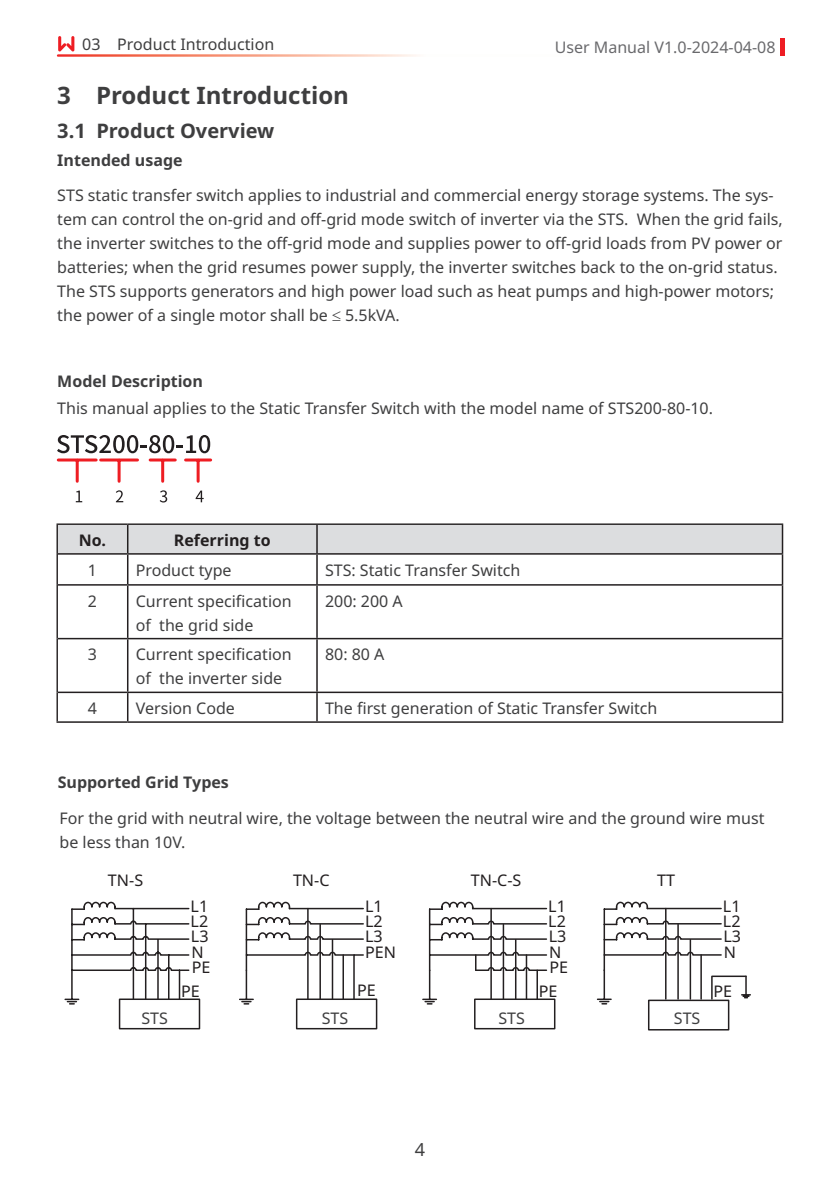
<style>
.page{position:relative;width:840px;height:1191px;background:#fff}
.page>*{position:absolute;margin:0;border:0;box-sizing:border-box;transform-origin:0 0}
.一级标题{font:700 24px "Noto Sans";color:#3e3e3f}
.二级标题{font:700 20px "Noto Sans";color:#3e3e3f}
.t1{font:18px "Noto Sans";color:#3e3e3f}
.章{font:16px/24px "Noto Sans";color:#3e3e3f}
.t2{font:16px/15.2px "Noto Sans";color:#231f20}
.t3{font:700 16px "Noto Sans";color:#3e3e3f}
.t4{font:16px "Noto Sans";color:#69696c}
.t5{font:700 16px "Noto Sans";color:#231f20}
</style>
<div class="page">
<svg style="left:780px;top:38px;width:3px;height:18px"></svg>
<svg style="left:58px;top:36px;width:16px;height:15px"></svg>
<hr style="left:127px;top:554px;width:1px;height:30px;background:#231f20">
<hr style="left:316px;top:554px;width:1px;height:30px;background:#231f20">
<hr style="left:781px;top:554px;width:1px;height:30px;background:#231f20">
<hr style="left:58px;top:584px;width:70px;height:1px;background:#231f20">
<hr style="left:128px;top:584px;width:189px;height:1px;background:#231f20">
<hr style="left:127px;top:585px;width:1px;height:53px;background:#231f20">
<hr style="left:317px;top:584px;width:465px;height:1px;background:#231f20">
<hr style="left:316px;top:585px;width:1px;height:53px;background:#231f20">
<hr style="left:781px;top:585px;width:1px;height:53px;background:#231f20">
<hr style="left:58px;top:638px;width:70px;height:1px;background:#231f20">
<hr style="left:128px;top:638px;width:189px;height:1px;background:#231f20">
<hr style="left:127px;top:639px;width:1px;height:52px;background:#231f20">
<hr style="left:317px;top:638px;width:465px;height:1px;background:#231f20">
<hr style="left:316px;top:639px;width:1px;height:52px;background:#231f20">
<hr style="left:781px;top:639px;width:1px;height:52px;background:#231f20">
<hr style="left:58px;top:691px;width:70px;height:2px;background:#231f20">
<hr style="left:128px;top:691px;width:189px;height:2px;background:#231f20">
<svg style="left:127px;top:693px;width:1px;height:28px"></svg>
<hr style="left:317px;top:691px;width:465px;height:2px;background:#231f20">
<svg style="left:316px;top:693px;width:1px;height:28px"></svg>
<svg style="left:781px;top:693px;width:1px;height:28px"></svg>
<hr style="left:56px;top:721px;width:72px;height:2px;background:#231f20">
<hr style="left:128px;top:721px;width:189px;height:2px;background:#231f20">
<hr style="left:317px;top:721px;width:465px;height:2px;background:#231f20">
<hr style="left:56px;top:523px;width:72px;height:2px;background:#231f20">
<hr style="left:56px;top:525px;width:2px;height:29px;background:#231f20">
<hr style="left:128px;top:523px;width:189px;height:2px;background:#231f20">
<hr style="left:317px;top:523px;width:465px;height:2px;background:#231f20">
<div style="left:57px;top:524px;width:725px;height:30px;background:#dcdddf"></div>
<hr style="left:58px;top:553px;width:70px;height:1px;background:#231f20">
<hr style="left:128px;top:553px;width:189px;height:1px;background:#231f20">
<hr style="left:317px;top:553px;width:465px;height:1px;background:#231f20">
<hr style="left:56px;top:554px;width:2px;height:31px;background:#231f20">
<hr style="left:56px;top:585px;width:2px;height:53px;background:#231f20">
<hr style="left:56px;top:638px;width:2px;height:54px;background:#231f20">
<hr style="left:56px;top:692px;width:2px;height:29px;background:#231f20">
<svg style="left:64px;top:901px;width:126px;height:104px"></svg>
<div style="left:119px;top:998px;width:81px;height:31px;border:2px solid #231f20"></div>
<svg style="left:239px;top:901px;width:125px;height:104px"></svg>
<div style="left:296px;top:998px;width:81px;height:31px;border:2px solid #231f20"></div>
<svg style="left:422px;top:901px;width:327px;height:129px"></svg>
<div style="left:647px;top:999px;width:82px;height:31px;border:2px solid #231f20"></div>
<svg style="left:57px;top:435px;width:153px;height:18px"></svg>
<hr style="left:58px;top:458px;width:38px;height:3px;background:#ee1d23">
<hr style="left:76px;top:460px;width:3px;height:21px;background:#ee1d23">
<svg style="left:76px;top:490px;width:6px;height:12px"></svg>
<svg style="left:116px;top:490px;width:7px;height:12px"></svg>
<hr style="left:185px;top:458px;width:25px;height:3px;background:#ee1d23">
<hr style="left:196px;top:460px;width:3px;height:21px;background:#ee1d23">
<svg style="left:160px;top:490px;width:7px;height:12px"></svg>
<svg style="left:195px;top:490px;width:8px;height:12px"></svg>
<hr style="left:150px;top:458px;width:25px;height:3px;background:#ee1d23">
<hr style="left:161px;top:460px;width:3px;height:21px;background:#ee1d23">
<hr style="left:101px;top:458px;width:36px;height:3px;background:#ee1d23">
<hr style="left:117px;top:460px;width:3px;height:21px;background:#ee1d23">
<p class="章" style="left:82px;top:32px;width:193px">03 Product Introduction</p>
<p class="t4" style="left:554px;top:36px;width:222px">User Manual V1.0-2024-04-08</p>
<p class="一级标题" style="left:57px;top:78px;width:293px">3 Product Introduction</p>
<p class="二级标题" style="left:57px;top:116px;width:218px">3.1 Product Overview</p>
<p class="t3" style="left:57px;top:149px;width:127px">Intended usage</p>
<p class="章" style="left:57px;top:184px;width:726px">STS static transfer switch applies to industrial and commercial energy storage systems. The sys&shy;tem can control the on-grid and off-grid mode switch of inverter via the STS. When the grid fails, the inverter switches to the off-grid mode and supplies power to off-grid loads from PV power or batteries; when the grid resumes power supply, the inverter switches back to the on-grid status.</p>
<p class="章" style="left:57px;top:280px;width:717px">The STS supports generators and high power load such as heat pumps and high-power motors; the power of a single motor shall be ≤ 5.5kVA.</p>
<p class="t3" style="left:57px;top:370px;width:147px">Model Description</p>
<p class="章" style="left:57px;top:396px;width:657px">This manual applies to the Static Transfer Switch with the model name of STS200-80-10.</p>
<p class="t5" style="left:79px;top:529px;width:29px">No.</p>
<p class="t5" style="left:174px;top:529px;width:98px">Referring to</p>
<p class="章" style="left:88px;top:558px;width:11px">1</p>
<p class="章" style="left:136px;top:558px;width:97px">Product type</p>
<p class="章" style="left:325px;top:558px;width:197px">STS: Static Transfer Switch</p>
<p class="章" style="left:88px;top:589px;width:11px">2</p>
<p class="章" style="left:136px;top:589px;width:157px">Current specification of the grid side</p>
<p class="章" style="left:325px;top:589px;width:79px">200: 200 A</p>
<p class="章" style="left:88px;top:643px;width:11px">3</p>
<p class="章" style="left:136px;top:643px;width:157px">Current specification of the inverter side</p>
<p class="章" style="left:325px;top:643px;width:61px">80: 80 A</p>
<p class="章" style="left:88px;top:696px;width:11px">4</p>
<p class="章" style="left:136px;top:696px;width:101px">Version Code</p>
<p class="章" style="left:325px;top:696px;width:334px">The first generation of Static Transfer Switch</p>
<p class="t3" style="left:58px;top:771px;width:173px">Supported Grid Types</p>
<p class="章" style="left:60px;top:806px;width:706px">For the grid with neutral wire, the voltage between the neutral wire and the ground wire must be less than 10V.</p>
<p class="t2" style="left:108px;top:873px;width:37px">TN-S</p>
<p class="t2" style="left:190px;top:899px;width:21px">L1<br>L2<br>L3<br>N<br>PE</p>
<p class="t2" style="left:181px;top:984px;width:20px">PE</p>
<p class="t2" style="left:293px;top:873px;width:38px">TN-C</p>
<p class="t2" style="left:365px;top:899px;width:32px">L1<br>L2<br>L3<br>PEN</p>
<p class="t2" style="left:357px;top:982px;width:20px">PE</p>
<p class="t2" style="left:470px;top:873px;width:52px">TN-C-S</p>
<p class="t2" style="left:548px;top:899px;width:21px">L1<br>L2<br>L3<br>N<br>PE</p>
<p class="t2" style="left:538px;top:984px;width:20px">PE</p>
<p class="t2" style="left:656px;top:872px;width:19px">TT</p>
<p class="章" style="left:141px;top:1006px;width:28px">STS</p>
<p class="章" style="left:321px;top:1006px;width:28px">STS</p>
<p class="章" style="left:498px;top:1006px;width:28px">STS</p>
<p class="章" style="left:673px;top:1006px;width:28px">STS</p>
<p class="t2" style="left:722px;top:898px;width:20px;text-align:justify">L1<br>L2<br>L3<br>N</p>
<p class="t2" style="left:713px;top:984px;width:20px">PE</p>
<p class="t1" style="left:414px;top:1137px;width:12px">4</p>
</div>
